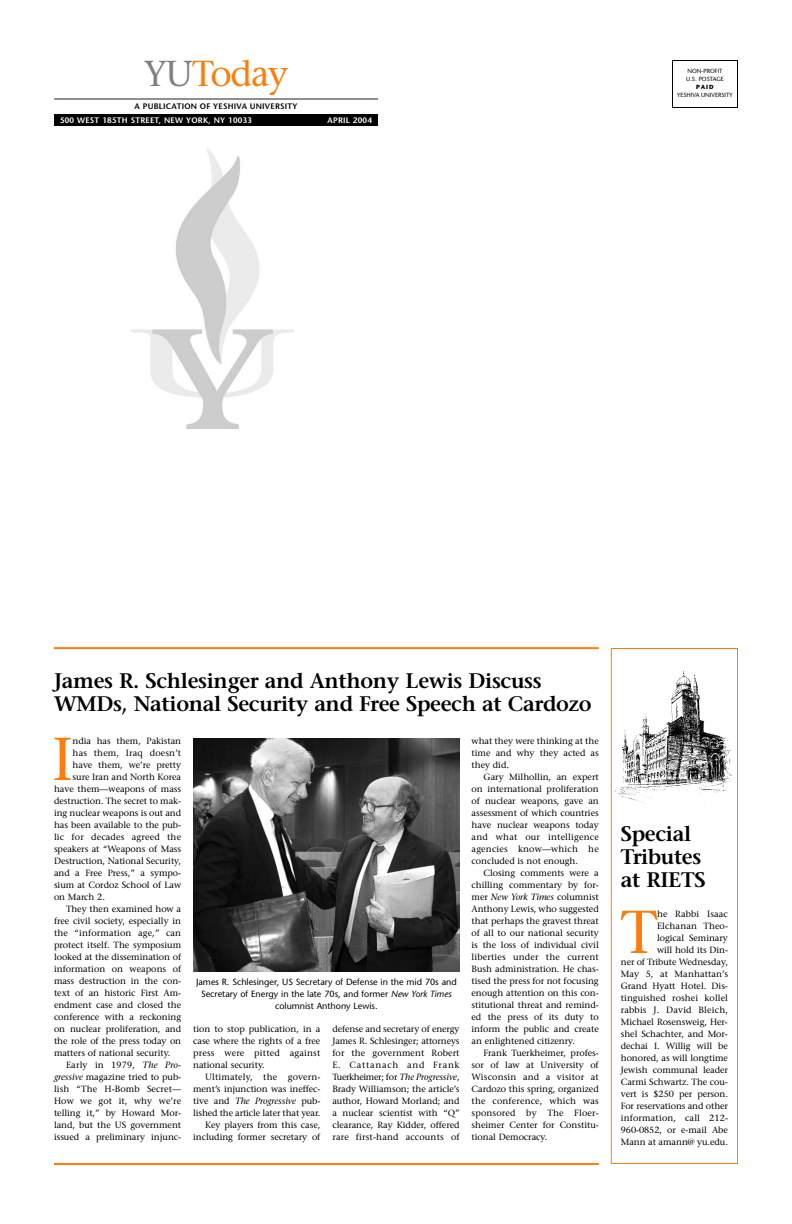
<style>
.page{position:relative;width:792px;height:1224px;background:#fff}
.page>*{position:absolute;margin:0;border:0;box-sizing:border-box;transform-origin:0 0}
.t1{font:60.4px "Stone Serif";color:#ff7d0a}
.t2{font:36px "Stone Serif";letter-spacing:-.035em;color:#ff7d0a}
.t3{font:600 21px/23px "Stone Serif";letter-spacing:-.02em;color:#000}
.t4{font:9px/12px "Stone Serif";letter-spacing:-.005em;color:#000;text-align:justify}
.t5{font:9px/12px "Stone Sans";color:#000;text-align:center}
.t6{font:9px "Stone Serif";letter-spacing:.015em;color:#000}
.t7{font:600 8px "Stone Sans";letter-spacing:.03em;color:#fff}
.t8{font:600 8px "Stone Sans";letter-spacing:.03em;color:#000}
.t9{font:6px/8px "Stone Sans";color:#000}
.t10{font:700 6px "Stone Sans";color:#000}
.s1{color:#808080}
.s2{font-style:italic}
</style>
<div class="page">
<hr style="left:54px;top:98px;width:324px;height:2px;background:#231f20">
<hr style="left:54px;top:647px;width:545px;height:2px;background:#ff7d0a">
<hr style="left:54px;top:1163px;width:545px;height:2px;background:#ff7d0a">
<img style="left:193px;top:738px;width:267px;height:234px">
<div style="left:611px;top:648px;width:127px;height:516px;border:1px solid #ff7d0a"></div>
<img style="left:611px;top:661px;width:127px;height:142px">
<div style="left:672px;top:60px;width:66px;height:48px;border:1px solid #000"></div>
<div style="left:54px;top:114px;width:324px;height:12px;background:#000"></div>
<img style="left:131px;top:149px;width:162px;height:280px">
<h2 class="t2" style="left:144px;top:60px;width:146px"><span class="s1">YU</span>Today</h2>
<p class="t8" style="left:135px;top:103px;width:164px">A PUBLICATION OF YESHIVA UNIVERSITY</p>
<p class="t7" style="left:60px;top:117px;width:194px">500 WEST 185TH STREET, NEW YORK, NY 10033</p>
<p class="t7" style="left:327px;top:117px;width:46px">APRIL 2004</p>
<p class="t9" style="left:686px;top:68px;width:39px">NON-PROFIT<br>U.S. POSTAGE</p>
<p class="t10" style="left:696px;top:85px;width:19px">PAID</p>
<p class="t9" style="left:677px;top:92px;width:57px">YESHIVA UNIVERSITY</p>
<h3 class="t3" style="left:54px;top:671px;width:539px">James R. Schlesinger and Anthony Lewis Discuss<br>WMDs, National Security and Free Speech at Cardozo</h3>
<h1 class="t1" style="left:52px;top:736px;width:23px">I</h1>
<p class="t4" style="left:73px;top:736px;width:110px">ndia has them, Pakistan</p>
<p class="t4" style="left:472px;top:736px;width:129px">what they were thinking at the time and why they acted as they did.</p>
<p class="t4" style="left:472px;top:772px;width:129px;text-indent:12px">Gary Milhollin, an expert on international proliferation of nuclear weapons, gave an assessment of which countries have nuclear weapons today and what our intelligence agencies know—which he concluded is not enough.</p>
<p class="t4" style="left:472px;top:868px;width:129px;text-indent:12px">Closing comments were a chilling commentary by for&shy;mer <span class="s2">New York Times</span> columnist Anthony Lewis, who suggested that perhaps the gravest threat of all to our national security is the loss of individual civil liberties under the current Bush administration. He chas&shy;tised the press for not focusing enough attention on this con&shy;stitutional threat and remind&shy;ed the press of its duty to inform the public and create an enlightened citizenry.</p>
<p class="t4" style="left:472px;top:1048px;width:129px;text-indent:12px">Frank Tuerkheimer, profes&shy;sor of law at University of Wisconsin and a visitor at Cardozo this spring, organized the conference, which was sponsored by The Floer&shy;sheimer Center for Constitu&shy;tional Democracy.</p>
<p class="t6" style="left:73px;top:749px;width:110px">has them, Iraq doesn’t</p>
<p class="t4" style="left:73px;top:760px;width:110px">have them, we’re pretty</p>
<p class="t4" style="left:73px;top:772px;width:110px">sure Iran and North Korea</p>
<p class="t4" style="left:54px;top:784px;width:129px">have them—weapons of mass</p>
<p class="t4" style="left:54px;top:796px;width:129px">destruction. The secret to mak-</p>
<p class="t4" style="left:54px;top:808px;width:129px">ing nuclear weapons is out and</p>
<p class="t4" style="left:54px;top:820px;width:129px">has been available to the pub-</p>
<p class="t6" style="left:54px;top:833px;width:129px">lic for decades agreed the</p>
<p class="t4" style="left:54px;top:844px;width:129px">speakers at “Weapons of Mass</p>
<p class="t4" style="left:54px;top:856px;width:129px">Destruction, National Security,</p>
<p class="t4" style="left:54px;top:868px;width:129px">and a Free Press,” a sympo-</p>
<p class="t4" style="left:54px;top:880px;width:129px">sium at Cordoz School of Law</p>
<p class="t4" style="left:54px;top:892px;width:52px">on March 2.</p>
<p class="t4" style="left:66px;top:904px;width:117px">They then examined how a</p>
<p class="t4" style="left:54px;top:916px;width:129px">free civil society, especially in</p>
<p class="t6" style="left:54px;top:929px;width:129px">the “information age,” can</p>
<p class="t4" style="left:54px;top:940px;width:129px">protect itself. The symposium</p>
<p class="t4" style="left:54px;top:952px;width:129px">looked at the dissemination of</p>
<p class="t4" style="left:54px;top:964px;width:129px">information on weapons of</p>
<p class="t4" style="left:54px;top:976px;width:129px">mass destruction in the con-</p>
<p class="t4" style="left:54px;top:988px;width:129px">text of an historic First Am-</p>
<p class="t4" style="left:54px;top:1000px;width:129px">endment case and closed the</p>
<p class="t4" style="left:54px;top:1012px;width:129px">conference with a reckoning</p>
<p class="t4" style="left:54px;top:1024px;width:129px">on nuclear proliferation, and</p>
<p class="t4" style="left:54px;top:1036px;width:129px">the role of the press today on</p>
<p class="t4" style="left:54px;top:1048px;width:118px">matters of national security.</p>
<p class="t6" style="left:66px;top:1061px;width:117px">Early in 1979, <span class="s2">The Pro-</span></p>
<p class="t4" style="left:54px;top:1072px;width:129px"><span class="s2">gressive</span> magazine tried to pub-</p>
<p class="t4" style="left:54px;top:1084px;width:129px">lish “The H-Bomb Secret—</p>
<p class="t4" style="left:54px;top:1096px;width:129px">How we got it, why we’re</p>
<p class="t4" style="left:54px;top:1108px;width:129px">telling it,” by Howard Mor-</p>
<p class="t4" style="left:54px;top:1120px;width:129px">land, but the US government</p>
<p class="t4" style="left:54px;top:1132px;width:129px">issued a preliminary injunc-</p>
<p class="t5" style="left:196px;top:976px;width:262px">James R. Schlesinger, US Secretary of Defense in the mid 70s and<br>Secretary of Energy in the late 70s, and former <span class="s2">New York Times </span>columnist Anthony Lewis.</p>
<p class="t4" style="left:332px;top:1024px;width:129px">defense and secretary of energy James R. Schlesinger; attorneys for the government Robert E. Cattanach and Frank Tuerkheimer; for <span class="s2">The Progressive</span>, Brady Williamson; the article’s author, Howard Morland; and a nuclear scientist with “Q” clearance, Ray Kidder, offered rare first-hand accounts of</p>
<p class="t4" style="left:193px;top:1024px;width:129px">tion to stop publication, in a case where the rights of a free press were pitted against national security.</p>
<p class="t4" style="left:193px;top:1072px;width:129px;text-align:right">Ultimately, the govern&shy;ment’s injunction was ineffec&shy;tive and <span class="s2">The Progressive</span> pub&shy;lished the article later that year.<br>Key players from this case, including former secretary of</p>
<h3 class="t3" style="left:621px;top:824px;width:86px">Special<br>Tributes at RIETS</h3>
<h1 class="t1" style="left:621px;top:909px;width:38px">T</h1>
<p class="t4" style="left:621px;top:909px;width:109px;text-align:right">he Rabbi Isaac<br>Elchanan Theo-<br>logical Seminary<br>will hold its Din-<br>ner of Tribute Wednesday,<br>May 5, at Manhattan’s<br>Grand Hyatt Hotel. Dis&shy;tinguished roshei kollel rabbis J. David Bleich,<br>Michael Rosensweig, Her&shy;shel Schachter, and Mor&shy;dechai I. Willig will be honored, as will longtime<br>Jewish communal leader<br>Carmi Schwartz. The cou&shy;vert is $250 per person.<br>For reservations and other information, call 212-<br>960-0852, or e-mail Abe<br>Mann at amann@ yu.edu.</p>
</div>
